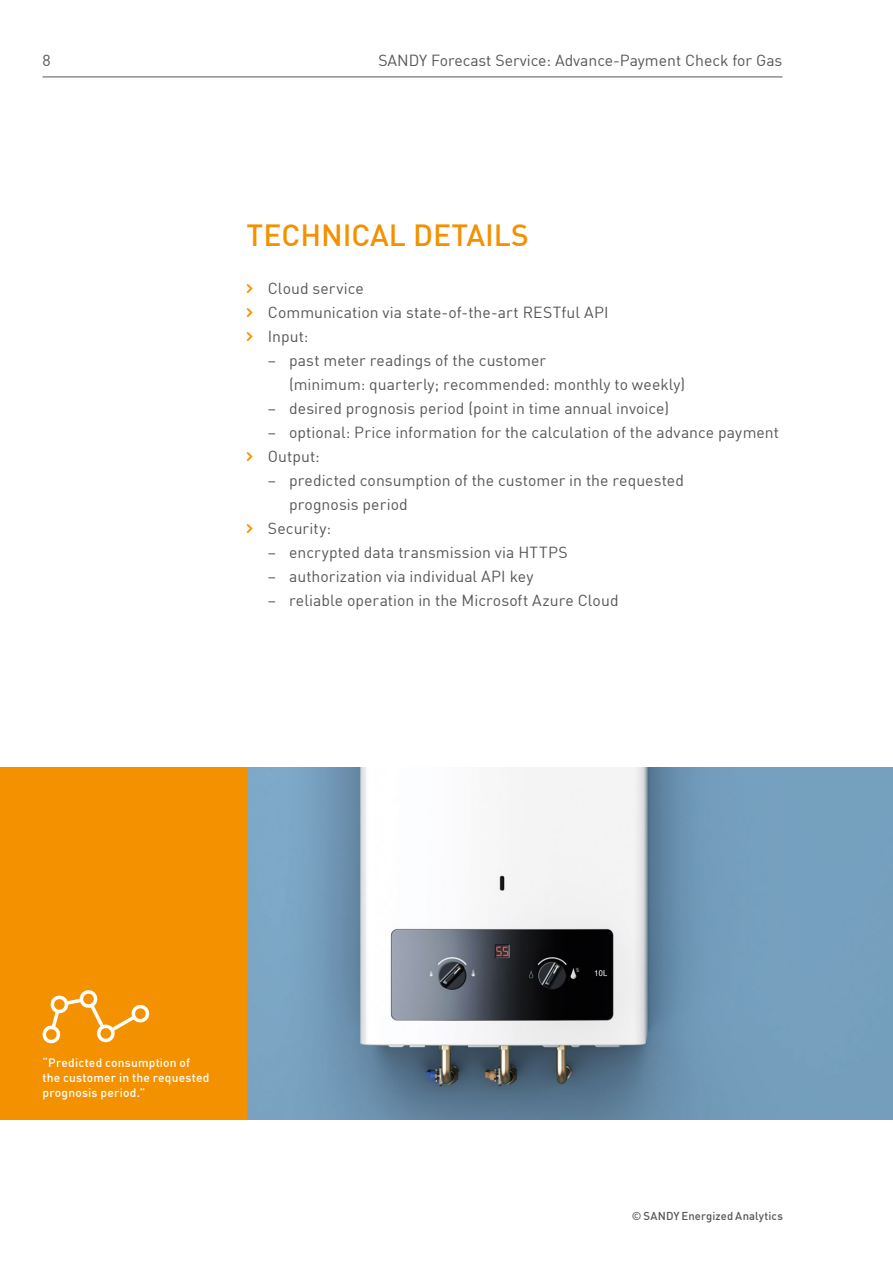
<style>
.page{position:relative;width:893px;height:1263px;background:#fff}
.page>*{position:absolute;margin:0;border:0;box-sizing:border-box;transform-origin:0 0}
.t1{font:500 30px "En BWDIN Pro";color:#f39100}
.t2{font:15.75px/24px "En BWDIN Pro";color:#565655}
.t3{font:500 12px/15px "En BWDIN Pro";letter-spacing:.02em;color:#fff}
.t4{font:500 11.25px "En BWDIN Pro";letter-spacing:.01em;color:#565655}
.s1{color:#f39100}
</style>
<div class="page">
<img style="left:247px;top:767px;width:646px;height:353px">
<div style="left:0;top:767px;width:247px;height:353px;background:#f39100"></div>
<svg style="left:42px;top:990px;width:108px;height:54px"></svg>
<hr style="left:43px;top:77px;width:739px;height:1px;background:#565655">
<p class="t2" style="left:43px;top:47px;width:10px">8</p>
<p class="t2" style="left:378px;top:47px;width:406px">SANDY Forecast Service: Advance-Payment Check for Gas</p>
<h1 class="t1" style="left:247px;top:211px;width:284px">TECHNICAL DETAILS</h1>
<p class="t2" style="left:247px;top:275px;width:363px"><span class="s1">»</span> Cloud service<br><span class="s1">»</span> Communication via state-of-the-art RESTful API <span class="s1">»</span> Input:</p>
<p class="t2" style="left:289px;top:347px;width:398px;text-indent:-21px">– past meter readings of the customer<br>(minimum: quarterly; recommended: monthly to weekly)</p>
<p class="t2" style="left:268px;top:395px;width:403px">– desired prognosis period (point in time annual invoice)</p>
<p class="t2" style="left:247px;top:419px;width:534px;text-indent:21px">– optional: Price information for the calculation of the advance payment <span class="s1">»</span> Output:</p>
<p class="t2" style="left:268px;top:467px;width:418px">– predicted consumption of the customer in the requested</p>
<p class="t2" style="left:289px;top:491px;width:120px">prognosis period</p>
<p class="t2" style="left:247px;top:515px;width:86px"><span class="s1">»</span> Security:</p>
<p class="t2" style="left:268px;top:539px;width:301px">– encrypted data transmission via HTTPS</p>
<p class="t2" style="left:268px;top:563px;width:267px">– authorization via individual API key</p>
<p class="t2" style="left:268px;top:587px;width:352px">– reliable operation in the Microsoft Azure Cloud</p>
<p class="t3" style="left:43px;top:1054px;width:168px">“Predicted consumption of the customer in the requested prognosis period.”</p>
<p class="t4" style="left:632px;top:1206px;width:153px">© SANDY Energized Analytics</p>
</div>
